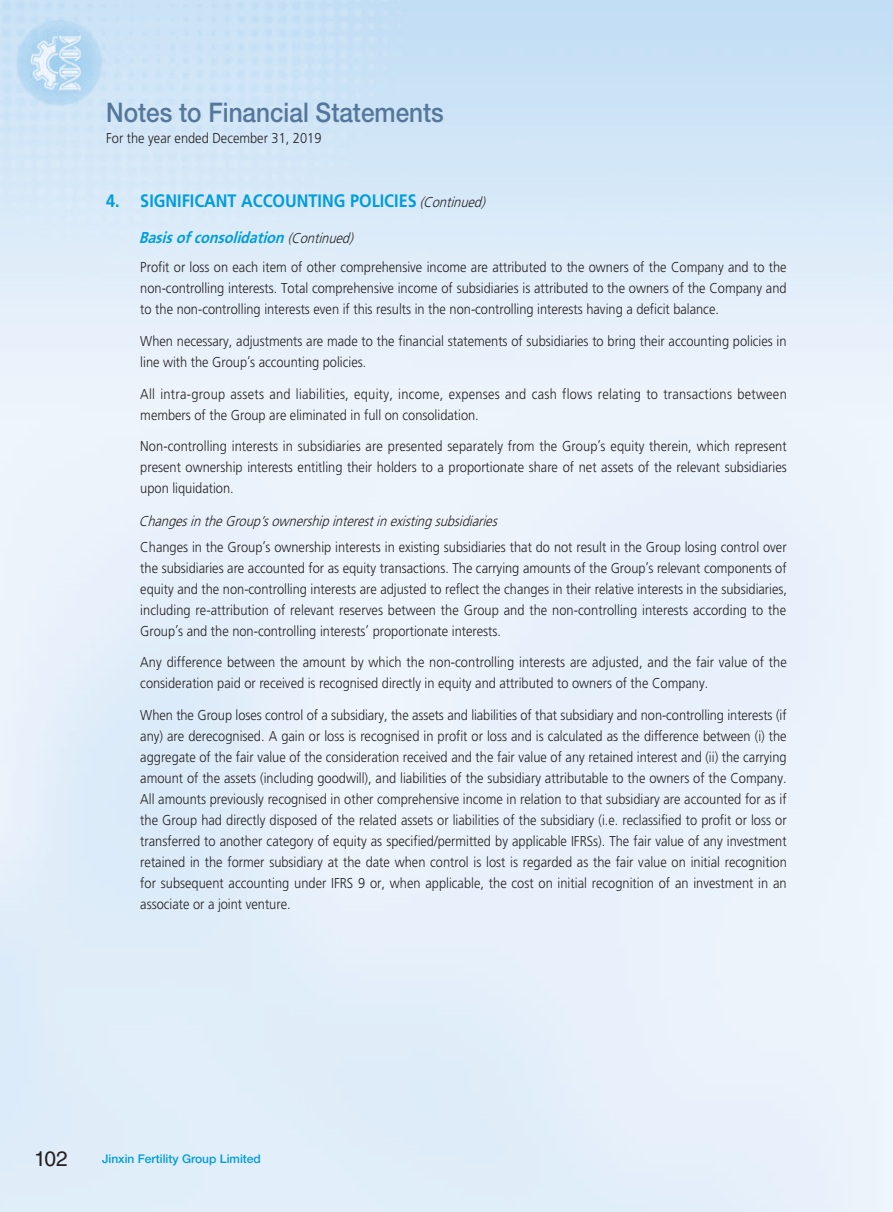
<style>
.page{position:relative;width:893px;height:1212px;background:#fff}
.page>*{position:absolute;margin:0;border:0;box-sizing:border-box;transform-origin:0 0}
.t1{font:500 27px "Helvetica Neue LT Std";color:#55779b;scale:.9 1}
.t2{font:21px "Helvetica LT Std";color:#231f20}
.t3{font:700 18px "Frutiger LT Std";color:#009ddc;scale:.9 1}
.t4{font:italic 700 15.75px "Frutiger LT Std";color:#009ddc;scale:.9 1}
.t5{font:300 14.25px/21px "Frutiger LT Std";color:#231f20;text-align:justify;scale:.9 1}
.t6{font:300 14.25px/21px "Frutiger LT Std";letter-spacing:.02em;color:#231f20;scale:.9 1}
.t7{font:italic 300 14.25px "Frutiger LT Std";color:#231f20;scale:.9 1}
.t8{font:500 12px "Helvetica Neue LT Std";color:#009ddc}
.s1{font-weight:300;font-style:italic;font-size:14.25px;color:#231f20}
.s2{font-weight:300;font-size:14.25px;color:#231f20}
</style>
<div class="page">
<hr style="left:892px;top:0;width:1px;height:1212px;background:#eef4fc">
<h1 class="t1" style="left:106px;top:96px;width:377px">Notes to Financial Statements</h1>
<p class="t5" style="left:106px;top:128px;width:241px">For the year ended December 31, 2019</p>
<p class="t3" style="left:106px;top:191px;width:427px">4. SIGNIFICANT ACCOUNTING POLICIES <span class="s1">(Continued)</span></p>
<p class="t4" style="left:139px;top:228px;width:244px">Basisofconsolidation<span class="s2">(Continued)</span></p>
<p class="t5" style="left:140px;top:257px;width:720px">Profit or loss on each item of other comprehensive income are attributed to the owners of the Company and to the non-controlling interests. Total comprehensive income of subsidiaries is attributed to the owners of the Company and to the non-controlling interests even if this results in the non-controlling interests having a deficit balance.</p>
<p class="t5" style="left:140px;top:331px;width:720px">When necessary, adjustments are made to the financial statements of subsidiaries to bring their accounting policies in line with the Group’s accounting policies.</p>
<p class="t6" style="left:140px;top:383px;width:720px">All intra-group assets and liabilities, equity, income, expenses and cash flows relating to transactions between members of the Group are eliminated in full on consolidation.</p>
<p class="t5" style="left:140px;top:436px;width:720px">Non-controlling interests in subsidiaries are presented separately from the Group’s equity therein, which represent present ownership interests entitling their holders to a proportionate share of net assets of the relevant subsidiaries upon liquidation.</p>
<p class="t7" style="left:139px;top:513px;width:404px">ChangesintheGroup’sownershipinterestinexistingsubsidiaries</p>
<p class="t5" style="left:140px;top:536px;width:720px">Changes in the Group’s ownership interests in existing subsidiaries that do not result in the Group losing control over the subsidiaries are accounted for as equity transactions. The carrying amounts of the Group’s relevant components of equity and the non-controlling interests are adjusted to reflect the changes in their relative interests in the subsidiaries, including re-attribution of relevant reserves between the Group and the non-controlling interests according to the Group’s and the non-controlling interests’ proportionate interests.</p>
<p class="t5" style="left:140px;top:652px;width:720px">Any difference between the amount by which the non-controlling interests are adjusted, and the fair value of the consideration paid or received is recognised directly in equity and attributed to owners of the Company.</p>
<p class="t5" style="left:140px;top:705px;width:720px">When the Group loses control of a subsidiary, the assets and liabilities of that subsidiary and non-controlling interests (if any) are derecognised. A gain or loss is recognised in profit or loss and is calculated as the difference between (i) the aggregate of the fair value of the consideration received and the fair value of any retained interest and (ii) the carrying amount of the assets (including goodwill), and liabilities of the subsidiary attributable to the owners of the Company.<br>All amounts previously recognised in other comprehensive income in relation to that subsidiary are accounted for as if the Group had directly disposed of the related assets or liabilities of the subsidiary (i.e. reclassified to profit or loss or transferred to another category of equity as specified/permitted by applicable IFRSs). The fair value of any investment retained in the former subsidiary at the date when control is lost is regarded as the fair value on initial recognition for subsequent accounting under IFRS 9 or, when applicable, the cost on initial recognition of an investment in an associate or a joint venture.</p>
<h2 class="t2" style="left:34px;top:1146px;width:35px">102</h2>
<p class="t8" style="left:102px;top:1152px;width:160px">Jinxin Fertility Group Limited</p>
</div>
